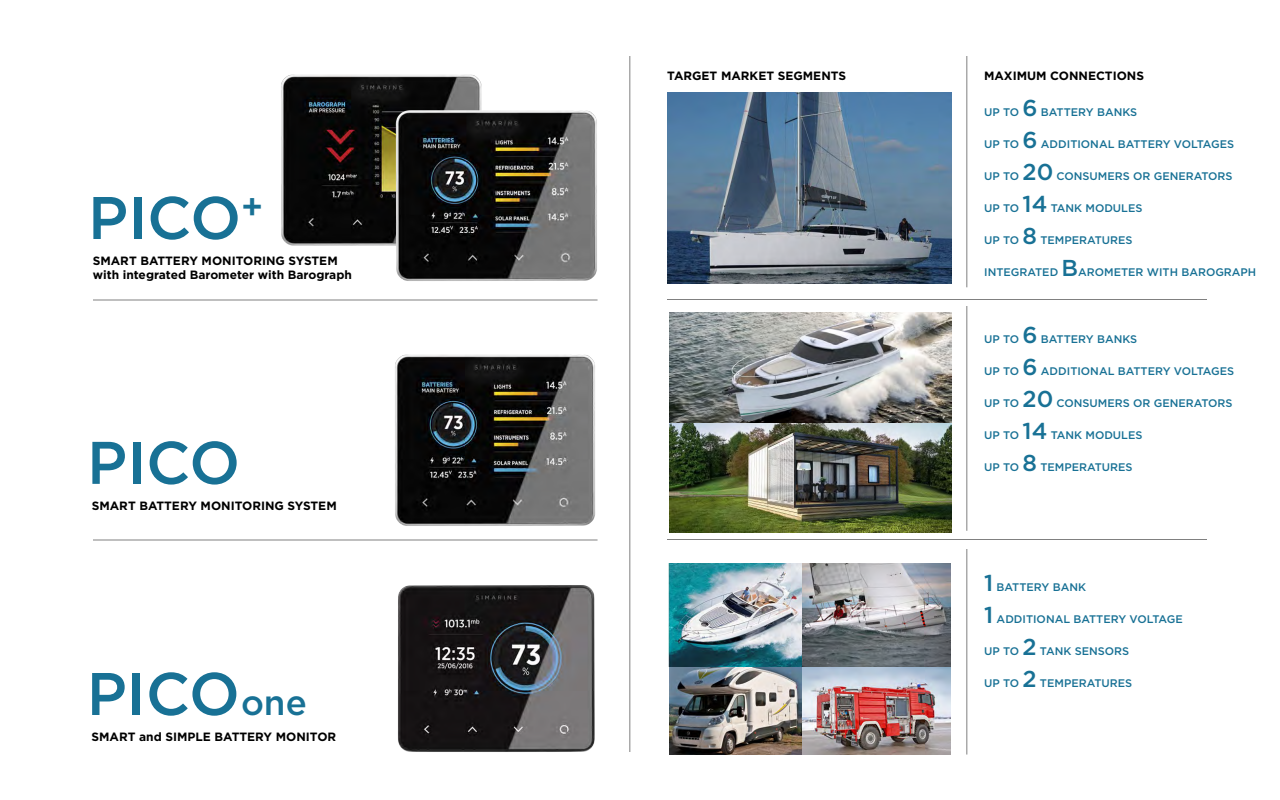
<style>
.page{position:relative;width:1280px;height:800px;background:#fff}
.page>*{position:absolute;margin:0;border:0;box-sizing:border-box;transform-origin:0 0}
.t1{font:500 60px "Gotham";color:#187195}
.t2{font:700 12px/14.4px "Gotham";color:#000}
.t3{font:500 11px "Gotham";color:#187195}
.s1{font-size:35px}
.s2{font-size:23px}
</style>
<div class="page">
<img style="left:281px;top:74px;width:201px;height:172px">
<img style="left:344px;top:92px;width:287px;height:198px">
<img style="left:395px;top:354px;width:201px;height:172px">
<hr style="left:629px;top:56px;width:1px;height:696px;background:#808080">
<hr style="left:93px;top:300px;width:505px;height:1px;background:#808080">
<hr style="left:667px;top:539px;width:540px;height:1px;background:#808080">
<hr style="left:93px;top:540px;width:505px;height:1px;background:#808080">
<img style="left:398px;top:585px;width:197px;height:167px">
<hr style="left:667px;top:299px;width:540px;height:1px;background:#808080">
<img style="left:668px;top:563px;width:282px;height:192px">
<img style="left:667px;top:92px;width:284px;height:192px">
<img style="left:669px;top:312px;width:282px;height:220px">
<hr style="left:966px;top:56px;width:1px;height:231px;background:#808080">
<hr style="left:966px;top:306px;width:1px;height:225px;background:#808080">
<hr style="left:966px;top:549px;width:1px;height:206px;background:#808080">
<h1 class="t1" style="left:88px;top:179px;width:177px">PICO<sup>+</sup></h1>
<p class="t2" style="left:93px;top:253px;width:261px">SMART BATTERY MONITORING SYSTEM with integrated Barometer with Barograph</p>
<h1 class="t1" style="left:87px;top:423px;width:155px">PICO</h1>
<p class="t2" style="left:92px;top:498px;width:247px">SMART BATTERY MONITORING SYSTEM</p>
<h1 class="t1" style="left:87px;top:655px;width:222px">PICO<span class="s1">one</span></h1>
<p class="t2" style="left:91px;top:729px;width:246px">SMART and SIMPLE BATTERY MONITOR</p>
<p class="t2" style="left:667px;top:68px;width:180px">TARGET MARKET SEGMENTS</p>
<p class="t2" style="left:984px;top:68px;width:161px">MAXIMUM CONNECTIONS</p>
<p class="t3" style="left:984px;top:105px;width:155px">UP TO <span class="s2">6</span> BATTERY BANKS</p>
<p class="t3" style="left:984px;top:137px;width:251px">UP TO <span class="s2">6</span> ADDITIONAL BATTERY VOLTAGES</p>
<p class="t3" style="left:984px;top:169px;width:250px">UP TO <span class="s2">20</span> CONSUMERS OR GENERATORS</p>
<p class="t3" style="left:984px;top:201px;width:160px">UP TO <span class="s2">14</span> TANK MODULES</p>
<p class="t3" style="left:984px;top:233px;width:150px">UP TO <span class="s2">8</span> TEMPERATURES</p>
<p class="t3" style="left:984px;top:265px;width:274px">INTEGRATED <span class="s2">B</span>AROMETER WITH BAROGRAPH</p>
<p class="t3" style="left:984px;top:332px;width:155px">UP TO <span class="s2">6</span> BATTERY BANKS</p>
<p class="t3" style="left:984px;top:364px;width:251px">UP TO <span class="s2">6</span> ADDITIONAL BATTERY VOLTAGES</p>
<p class="t3" style="left:984px;top:396px;width:250px">UP TO <span class="s2">20</span> CONSUMERS OR GENERATORS</p>
<p class="t3" style="left:984px;top:428px;width:160px">UP TO <span class="s2">14</span> TANK MODULES</p>
<p class="t3" style="left:984px;top:460px;width:150px">UP TO <span class="s2">8</span> TEMPERATURES</p>
<p class="t3" style="left:984px;top:580px;width:103px"><span class="s2">1</span> BATTERY BANK</p>
<p class="t3" style="left:984px;top:612px;width:200px"><span class="s2">1</span> ADDITIONAL BATTERY VOLTAGE</p>
<p class="t3" style="left:984px;top:644px;width:147px">UP TO <span class="s2">2</span> TANK SENSORS</p>
<p class="t3" style="left:984px;top:676px;width:149px">UP TO <span class="s2">2</span> TEMPERATURES</p>
</div>
